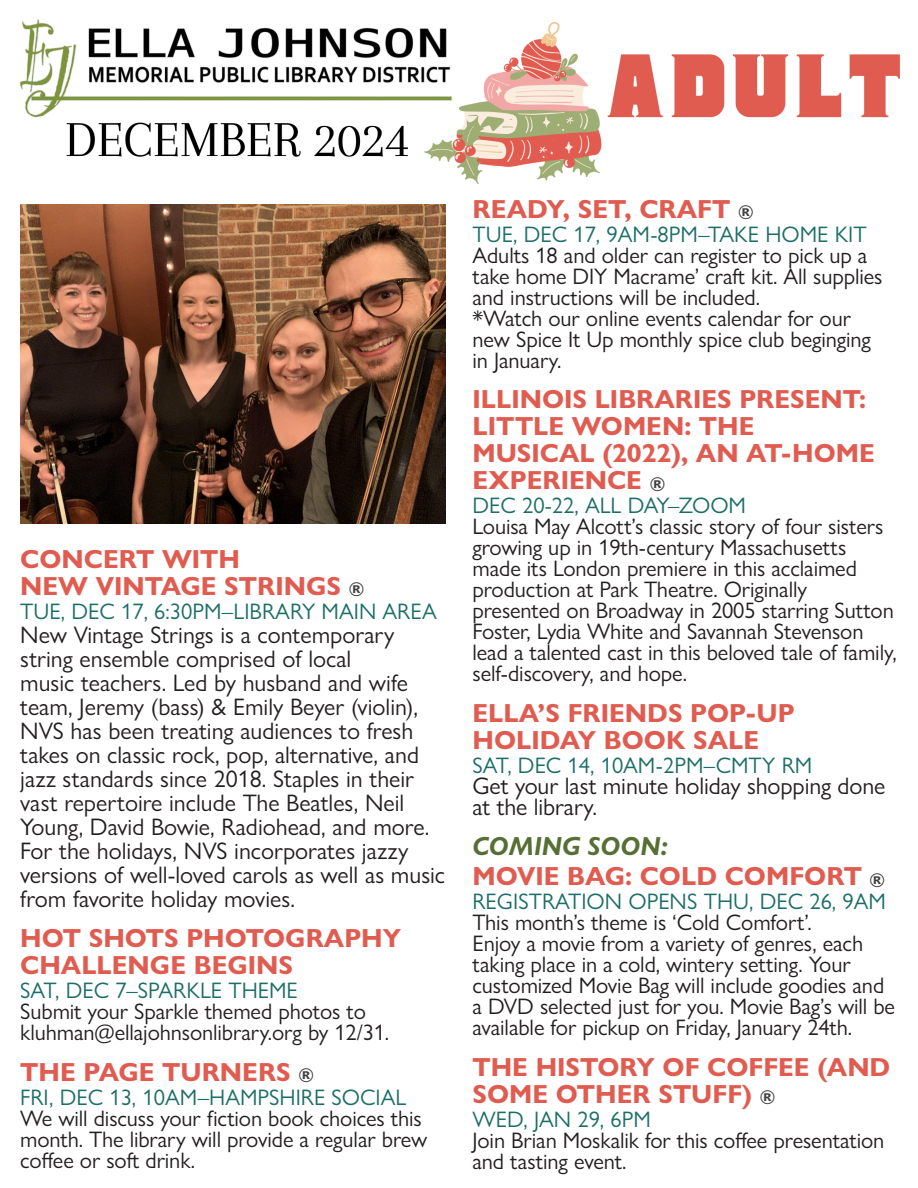
<style>
.page{position:relative;width:918px;height:1188px;background:#fff}
.page>*{position:absolute;margin:0;border:0;box-sizing:border-box;transform-origin:0 0}
.Adult_Header{font:700 26.25px/27px "Gill Sans Nova";color:#e15c50}
.Adult_Header-2{font:italic 700 26.25px "Gill Sans Nova";color:#566f34}
.Body{font:24px/24px "Gill Sans Nova";color:#231f20}
.Body-2{font:22.5px/21px "Gill Sans Nova";letter-spacing:-.005em;color:#231f20}
.Adult_Subhead{font:22.5px "Gill Sans Nova";color:#1d6e67}
.Adult_Header-3{font:22.5px "Gill Sans Nova";color:#1d6e67}
.s1{font-size:19.5px;color:#3e3e3f}
</style>
<div class="page">
<img style="left:19px;top:19px;width:881px;height:165px">
<img style="left:20px;top:205px;width:426px;height:319px">
<p class="Adult_Header" style="left:20px;top:545px;width:346px">CONCERT WITH<br>NEW VINTAGE STRINGS <span class="s1">®</span></p>
<p class="Adult_Subhead" style="left:20px;top:597px;width:418px">TUE, DEC 17, 6:30PM–LIBRARY MAIN AREA</p>
<p class="Body" style="left:20px;top:622px;width:426px">New Vintage Strings is a contemporary string ensemble comprised of local<br>music teachers. Led by husband and wife team, Jeremy (bass) &amp; Emily Beyer (violin), NVS has been treating audiences to fresh takes on classic rock, pop, alternative, and jazz standards since 2018. Staples in their vast repertoire include The Beatles, Neil Young, David Bowie, Radiohead, and more.<br>For the holidays, NVS incorporates jazzy versions of well-loved carols as well as music from favorite holiday movies.</p>
<p class="Adult_Header" style="left:20px;top:925px;width:382px">HOT SHOTS PHOTOGRAPHY<br>CHALLENGE BEGINS</p>
<p class="Adult_Subhead" style="left:20px;top:977px;width:279px">SAT, DEC 7–SPARKLE THEME</p>
<p class="Body-2" style="left:20px;top:1001px;width:371px">Submit your Sparkle themed photos to kluhman@ellajohnsonlibrary.org by 12/31.</p>
<p class="Adult_Header" style="left:20px;top:1058px;width:295px">THE PAGE TURNERS <span class="s1">®</span></p>
<p class="Adult_Subhead" style="left:20px;top:1083px;width:388px">FRI, DEC 13, 10AM–HAMPSHIRE SOCIAL</p>
<p class="Body-2" style="left:20px;top:1107px;width:409px">We will discuss your fiction book choices this month. The library will provide a regular brew coffee or soft drink.</p>
<p class="Adult_Header" style="left:472px;top:195px;width:283px">READY, SET, CRAFT <span class="s1">®</span></p>
<p class="Adult_Subhead" style="left:472px;top:220px;width:396px">TUE, DEC 17, 9AM-8PM–TAKE HOME KIT</p>
<p class="Body-2" style="left:472px;top:244px;width:412px">Adults 18 and older can register to pick up a take home DIY Macrame’ craft kit. All supplies and instructions will be included.</p>
<p class="Body-2" style="left:472px;top:307px;width:400px">*Watch our online events calendar for our new Spice It Up monthly spice club beginging in January.</p>
<p class="Adult_Header" style="left:472px;top:386px;width:404px">ILLINOIS LIBRARIES PRESENT:<br>LITTLE WOMEN: THE<br>MUSICAL (2022), AN AT-HOME<br>EXPERIENCE <span class="s1">®</span></p>
<p class="Adult_Subhead" style="left:472px;top:492px;width:275px">DEC 20-22, ALL DAY–ZOOM</p>
<p class="Body-2" style="left:472px;top:516px;width:426px">Louisa May Alcott’s classic story of four sisters growing up in 19th-century Massachusetts made its London premiere in this acclaimed production at Park Theatre. Originally presented on Broadway in 2005 starring Sutton Foster, Lydia White and Savannah Stevenson lead a talented cast in this beloved tale of family, self-discovery, and hope.</p>
<p class="Adult_Header" style="left:472px;top:699px;width:324px">ELLA’S FRIENDS POP-UP<br>HOLIDAY BOOK SALE</p>
<p class="Adult_Subhead" style="left:472px;top:751px;width:341px">SAT, DEC 14, 10AM-2PM–CMTY RM</p>
<p class="Body" style="left:472px;top:775px;width:415px;line-height:21px">Get your last minute holiday shopping done at the library.</p>
<p class="Adult_Header-2" style="left:472px;top:830px;width:197px">COMING SOON:</p>
<p class="Adult_Header" style="left:472px;top:863px;width:414px">MOVIE BAG: COLD COMFORT <span class="s1">®</span></p>
<p class="Adult_Header-3" style="left:472px;top:888px;width:415px">REGISTRATION OPENS THU, DEC 26, 9AM</p>
<p class="Body-2" style="left:472px;top:912px;width:424px">This month’s theme is ‘Cold Comfort’.<br>Enjoy a movie from a variety of genres, each taking place in a cold, wintery setting. Your customized Movie Bag will include goodies and a DVD selected just for you. Movie Bag’s will be available for pickup on Friday, January 24th.</p>
<p class="Adult_Header" style="left:472px;top:1053px;width:419px">THE HISTORY OF COFFEE (AND<br>SOME OTHER STUFF) <span class="s1">®</span></p>
<p class="Adult_Subhead" style="left:472px;top:1105px;width:180px">WED, JAN 29, 6PM</p>
<p class="Body-2" style="left:472px;top:1129px;width:413px">Join Brian Moskalik for this coffee presentation and tasting event.</p>
</div>
